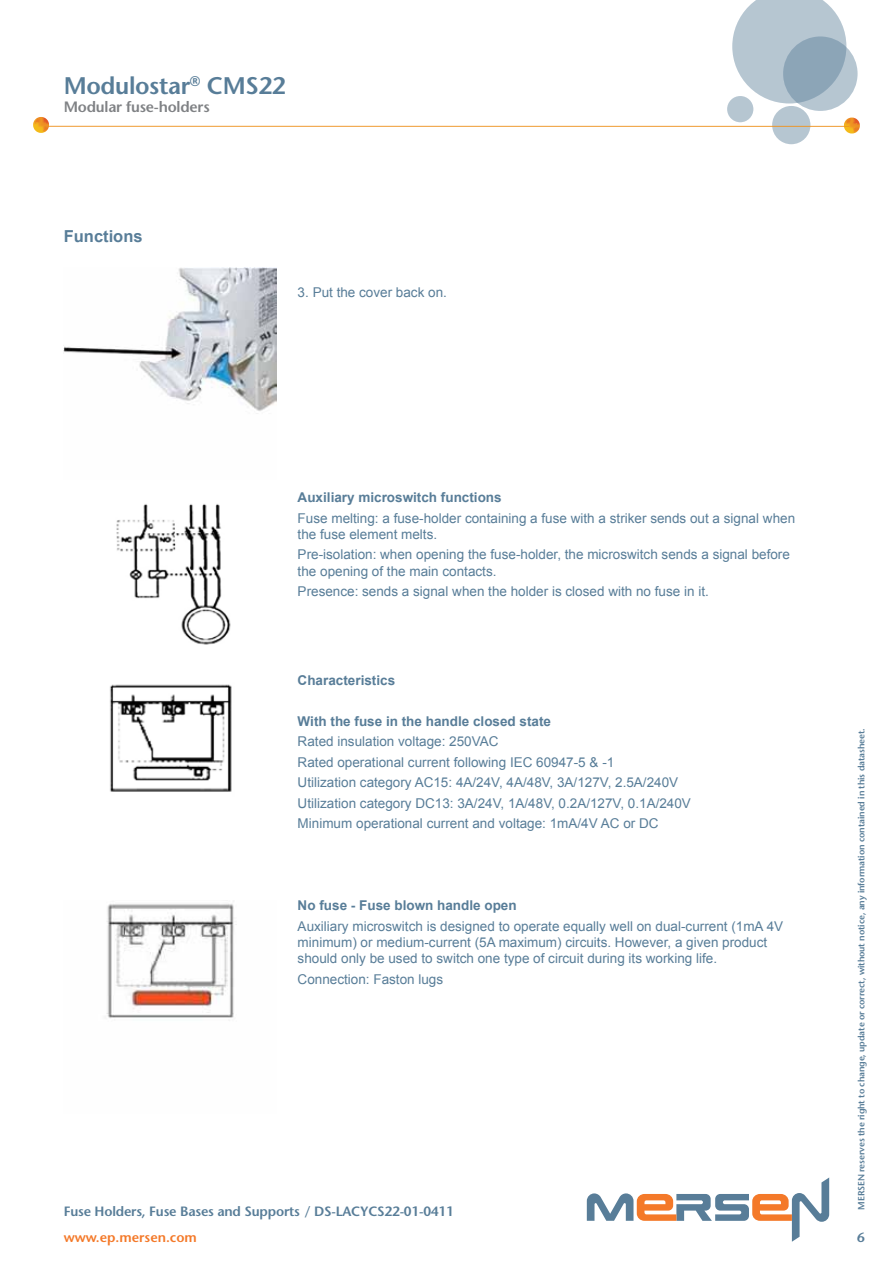
<style>
.page{position:relative;width:893px;height:1263px;background:#fff}
.page>*{position:absolute;margin:0;border:0;box-sizing:border-box;transform-origin:0 0}
.t1{font:600 24px "Stone Sans Std";letter-spacing:-.015em;color:#587d98}
.t2{font:700 16.5px "Arial";color:#587d98}
.t3{font:600 15px "Stone Sans Std";letter-spacing:-.015em;color:#808285}
.t4{font:13.5px/16.2px "Arial";color:#587d98}
.t5{font:700 13.5px "Arial";color:#587d98}
.t6{font:600 13.5px "Stone Sans Std";letter-spacing:-.015em;color:#587d98}
.t7{font:600 13.5px "Stone Sans Std";color:#f47929}
.t8{font:600 9px "Stone Sans Std";letter-spacing:-.015em;color:#587d98}
</style>
<div class="page">
<svg style="left:587px;top:1177px;width:242px;height:65px"></svg>
<img style="left:64px;top:267px;width:212px;height:147px">
<img style="left:116px;top:504px;width:115px;height:141px">
<img style="left:110px;top:684px;width:122px;height:108px">
<img style="left:106px;top:903px;width:131px;height:115px">
<svg style="left:732px;top:0;width:114px;height:103px"></svg>
<svg style="left:783px;top:36px;width:74px;height:75px;background:#99afbf"></svg>
<div style="left:772px;top:106px;width:38px;height:38px;background:#b6c6d1;border-radius:50%"></div>
<div style="left:727px;top:96px;width:26px;height:26px;background:#b6c6d1;border-radius:50%"></div>
<svg style="left:844px;top:118px;width:16px;height:16px"></svg>
<hr style="left:47px;top:126px;width:802px;height:1px;background:#ee9321">
<svg style="left:33px;top:117px;width:16px;height:16px"></svg>
<h1 class="t1" style="left:64px;top:71px;width:223px">Modulostar<sup>®</sup> CMS22</h1>
<p class="t3" style="left:64px;top:98px;width:147px">Modular fuse-holders</p>
<p class="t2" style="left:64px;top:225px;width:80px">Functions</p>
<p class="t4" style="left:298px;top:285px;width:151px">3. Put the cover back on.</p>
<p class="t5" style="left:298px;top:489px;width:206px">Auxiliary microswitch functions</p>
<p class="t4" style="left:298px;top:510px;width:499px">Fuse melting: a fuse-holder containing a fuse with a striker sends out a signal when the fuse element melts.</p>
<p class="t4" style="left:298px;top:547px;width:494px">Pre-isolation: when opening the fuse-holder, the microswitch sends a signal before the opening of the main contacts.</p>
<p class="t4" style="left:298px;top:583px;width:413px">Presence: sends a signal when the holder is closed with no fuse in it.</p>
<p class="t5" style="left:298px;top:671px;width:99px">Characteristics</p>
<p class="t5" style="left:298px;top:712px;width:255px">With the fuse in the handle closed state</p>
<p class="t4" style="left:298px;top:731px;width:395px;line-height:20.4px">Rated insulation voltage: 250VAC<br>Rated operational current following IEC 60947-5 &amp; -1<br>Utilization category AC15: 4A/24V, 4A/48V, 3A/127V, 2.5A/240V Utilization category DC13: 3A/24V, 1A/48V, 0.2A/127V, 0.1A/240V Minimum operational current and voltage: 1mA/4V AC or DC</p>
<p class="t8" style="left:856px;top:1209px;width:483px;rotate:-90deg">MERSEN reserves the right to change, update or correct, without notice, any information contained in this datasheet.</p>
<p class="t5" style="left:298px;top:896px;width:221px">No fuse - Fuse blown handle open</p>
<p class="t4" style="left:298px;top:918px;width:487px">Auxiliary microswitch is designed to operate equally well on dual-current (1mA 4V minimum) or medium-current (5A maximum) circuits. However, a given product should only be used to switch one type of circuit during its working life.</p>
<p class="t4" style="left:298px;top:971px;width:147px">Connection: Faston lugs</p>
<p class="t6" style="left:64px;top:1203px;width:391px">Fuse Holders, Fuse Bases and Supports / DS-LACYCS22-01-0411</p>
<p class="t7" style="left:64px;top:1229px;width:135px">www.ep.mersen.com</p>
<p class="t6" style="left:857px;top:1229px;width:9px">6</p>
</div>
